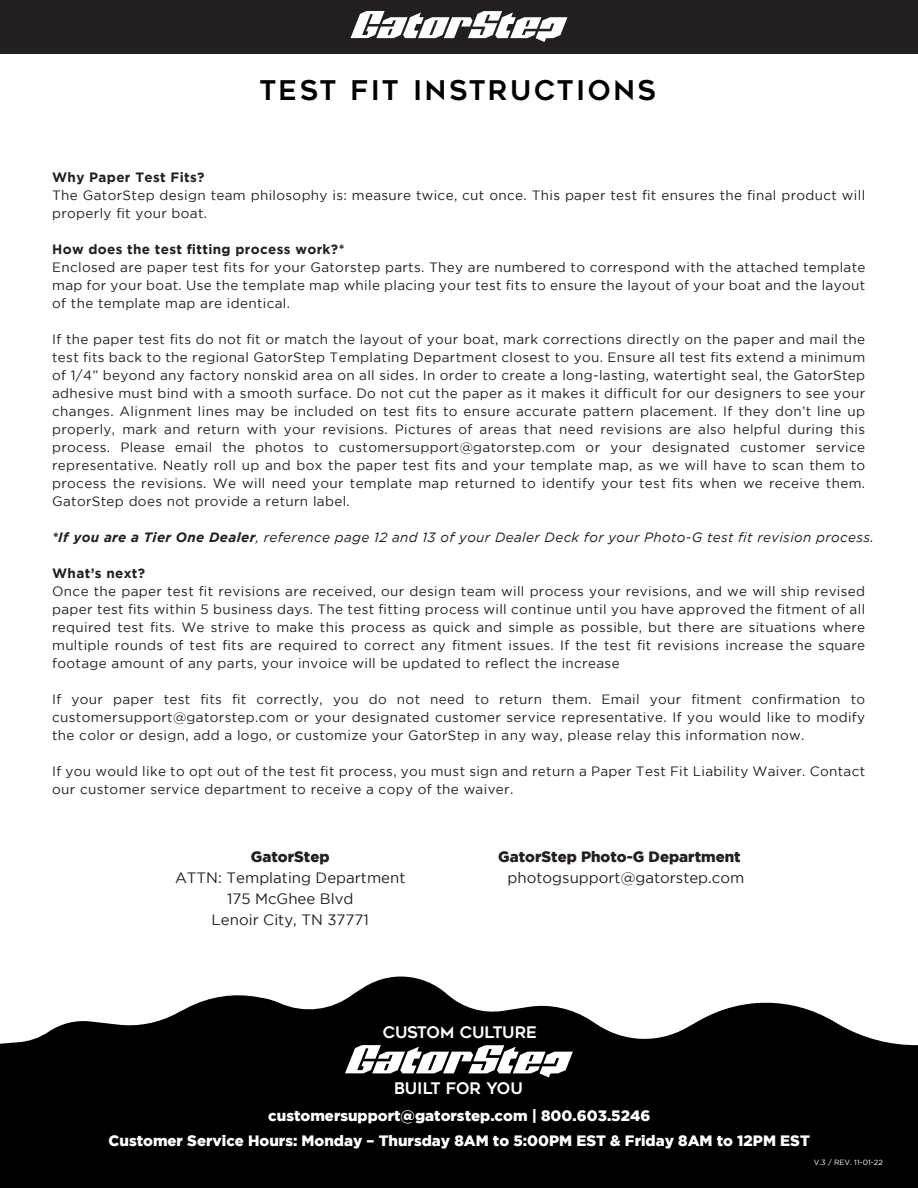
<style>
.page{position:relative;width:918px;height:1188px;background:#fff}
.page>*{position:absolute;margin:0;border:0;box-sizing:border-box;transform-origin:0 0}
.t1{font:27px "Geometos";letter-spacing:.1em;color:#000}
.t2{font:15.9px "Geometos";color:#fff}
.t3{font:900 15px/24.9px "Gotham";color:#fff;text-align:center}
.t4{font:15px/21px "Gotham";color:#231f20;text-align:center}
.t5{font:900 15px "Gotham";color:#231f20}
.t6{font:13.5px/18px "Gotham";letter-spacing:.025em;color:#231f20;text-align:justify}
.t7{font:italic 13.5px "Gotham";letter-spacing:.025em;color:#231f20}
.t8{font:700 13.5px "Gotham";letter-spacing:.025em;color:#231f20}
.t9{font:7.5px "Gotham";color:#fff}
.s1{font-weight:700}
</style>
<div class="page">
<div style="left:0;top:0;width:918px;height:53px;background:#231f20"></div>
<svg style="left:350px;top:11px;width:217px;height:31px"></svg>
<svg style="left:0;top:976px;width:918px;height:212px;fill:#000"></svg>
<svg style="left:345px;top:1045px;width:228px;height:32px"></svg>
<h1 class="t1" style="left:259px;top:75px;width:398px">TEST FIT INSTRUCTIONS</h1>
<p class="t8" style="left:52px;top:172px;width:154px">Why Paper Test Fits?</p>
<p class="t6" style="left:52px;top:186px;width:815px">The GatorStep design team philosophy is: measure twice, cut once. This paper test fit ensures the final product will properly fit your boat.</p>
<p class="t8" style="left:52px;top:241px;width:294px">How does the test fitting process work?*</p>
<p class="t6" style="left:52px;top:258px;width:815px">Enclosed are paper test fits for your Gatorstep parts. They are numbered to correspond with the attached template map for your boat. Use the template map while placing your test fits to ensure the layout of your boat and the layout of the template map are identical.</p>
<p class="t6" style="left:52px;top:330px;width:815px">If the paper test fits do not fit or match the layout of your boat, mark corrections directly on the paper and mail the test fits back to the regional GatorStep Templating Department closest to you. Ensure all test fits extend a minimum of 1/4” beyond any factory nonskid area on all sides. In order to create a long-lasting, watertight seal, the GatorStep adhesive must bind with a smooth surface. Do not cut the paper as it makes it difficult for our designers to see your changes. Alignment lines may be included on test fits to ensure accurate pattern placement. If they don’t line up properly, mark and return with your revisions. Pictures of areas that need revisions are also helpful during this process. Please email the photos to customersupport@gatorstep.com or your designated customer service representative. Neatly roll up and box the paper test fits and your template map, as we will have to scan them to process the revisions. We will need your template map returned to identify your test fits when we receive them.<br>GatorStep does not provide a return label.</p>
<p class="t7" style="left:52px;top:529px;width:823px"><span class="s1">*If you are a Tier One Dealer</span>, reference page 12 and 13 of your Dealer Deck for your Photo-G test fit revision process.</p>
<p class="t8" style="left:52px;top:565px;width:95px">What’s next?</p>
<p class="t6" style="left:52px;top:582px;width:815px">Once the paper test fit revisions are received, our design team will process your revisions, and we will ship revised paper test fits within 5 business days. The test fitting process will continue until you have approved the fitment of all required test fits. We strive to make this process as quick and simple as possible, but there are situations where multiple rounds of test fits are required to correct any fitment issues. If the test fit revisions increase the square footage amount of any parts, your invoice will be updated to reflect the increase</p>
<p class="t6" style="left:52px;top:690px;width:815px">If your paper test fits fit correctly, you do not need to return them. Email your fitment confirmation to customersupport@gatorstep.com or your designated customer service representative. If you would like to modify the color or design, add a logo, or customize your GatorStep in any way, please relay this information now.</p>
<p class="t6" style="left:52px;top:762px;width:815px">If you would like to opt out of the test fit process, you must sign and return a Paper Test Fit Liability Waiver. Contact our customer service department to receive a copy of the waiver.</p>
<p class="t5" style="left:251px;top:850px;width:80px">GatorStep</p>
<p class="t4" style="left:175px;top:867px;width:232px">ATTN: Templating Department<br>175 McGhee Blvd<br>Lenoir City, TN 37771</p>
<p class="t5" style="left:498px;top:850px;width:244px">GatorStep Photo-G Department</p>
<p class="t4" style="left:508px;top:867px;width:238px">photogsupport@gatorstep.com</p>
<p class="t2" style="left:383px;top:1023px;width:156px">CUSTOM CULTURE</p>
<p class="t2" style="left:394px;top:1079px;width:130px">BUILT FOR YOU</p>
<p class="t3" style="left:109px;top:1104px;width:703px">customersupport@gatorstep.com | 800.603.5246<br>Customer Service Hours: Monday – Thursday 8AM to 5:00PM EST &amp; Friday 8AM to 12PM EST</p>
<p class="t9" style="left:814px;top:1159px;width:71px">V.3 / REV. 11-01-22</p>
</div>
